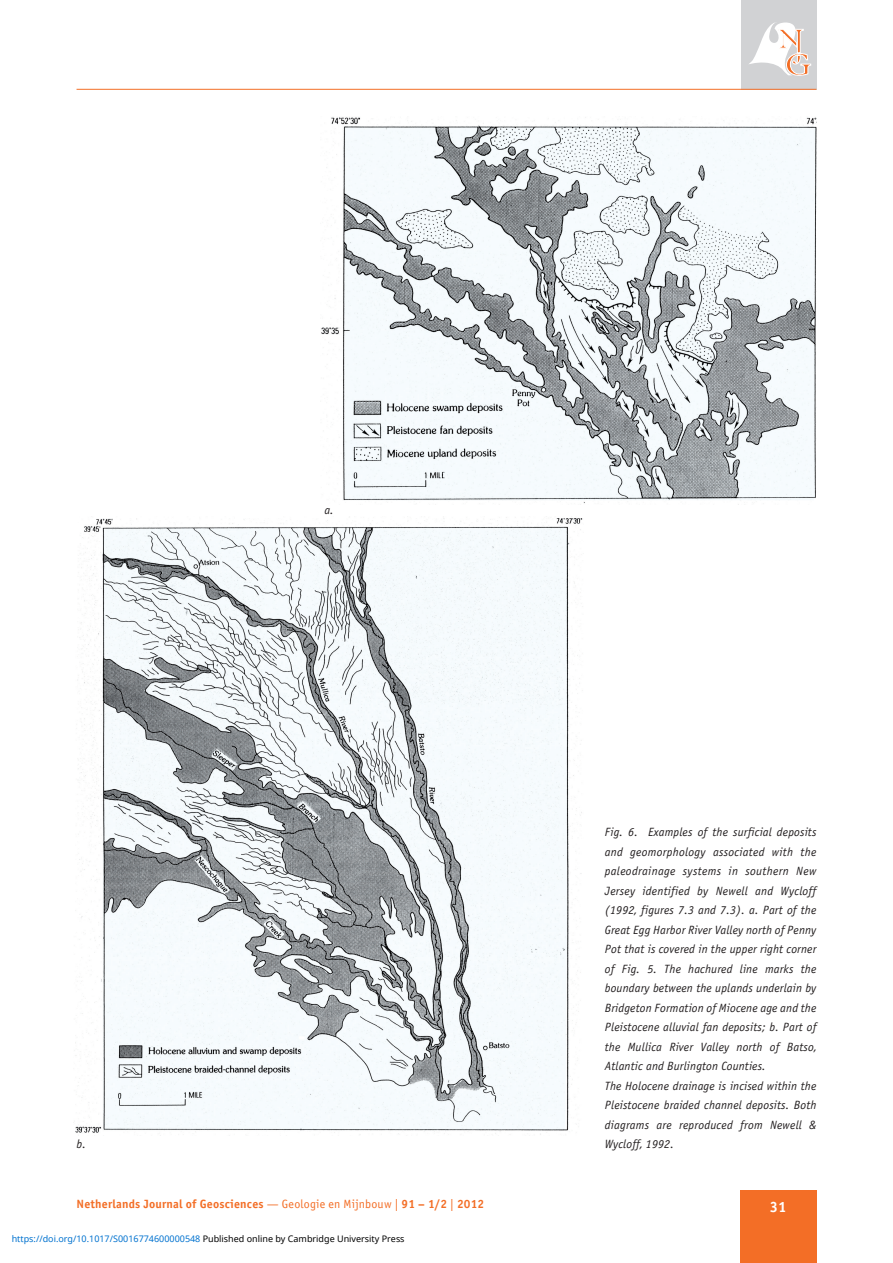
<style>
.page{position:relative;width:893px;height:1263px;background:#fff}
.page>*{position:absolute;margin:0;border:0;box-sizing:border-box;transform-origin:0 0}
.t1{font:15px "Officina Sans Bold ITC";color:#fff}
.t2{font:italic 12px/19.5px "Officina Sans Book ITC";letter-spacing:.01em;color:#231f20}
.t3{font:12px "Officina Sans Bold ITC";letter-spacing:.015em;color:#f36e26}
.t4{font:9px "Noto Sans";color:#0172cf}
.s1{font-family:"Officina Sans Book ITC"}
.s2{color:#000}
</style>
<div class="page">
<div style="left:740px;top:1191px;width:76px;height:72px;background:#f36e26"></div>
<img style="left:75px;top:517px;width:508px;height:618px">
<img style="left:321px;top:117px;width:495px;height:388px">
<div style="left:741px;top:0;width:75px;height:89px;background:#d1d2d4"></div>
<svg style="left:749px;top:22px;width:62px;height:54px"></svg>
<hr style="left:77px;top:89px;width:739px;height:1px;background:#f36e26">
<p class="t2" style="left:324px;top:501px;width:11px">a.</p>
<p class="t2" style="left:77px;top:1135px;width:11px">b.</p>
<p class="t2" style="left:605px;top:823px;width:213px">Fig. 6. Examples of the surficial deposits and geomorphology associated with the paleodrainage systems in southern New Jersey identified by Newell and Wycloff (1992, figures 7.3 and 7.3). a. Part of the Great Egg Harbor River Valley north of Penny Pot that is covered in the upper right corner of Fig. 5. The hachured line marks the boundary between the uplands underlain by Bridgeton Formation of Miocene age and the Pleistocene alluvial fan deposits; b. Part of the Mullica River Valley north of Batso, Atlantic and Burlington Counties.<br>The Holocene drainage is incised within the Pleistocene braided channel deposits. Both diagrams are reproduced from Newell &amp; Wycloff, 1992.</p>
<p class="t3" style="left:77px;top:1199px;width:409px">Netherlands Journal of Geosciences <span class="s1">— Geologie en Mijnbouw |</span> 91 – 1/2 <span class="s1">|</span> 2012</p>
<p class="t1" style="left:770px;top:1201px;width:18px">31</p>
<p class="t4" style="left:12px;top:1232px;width:394px">https://doi.org/10.1017/S0016774600000548 <span class="s2">Published online by Cambridge University Press</span></p>
</div>
